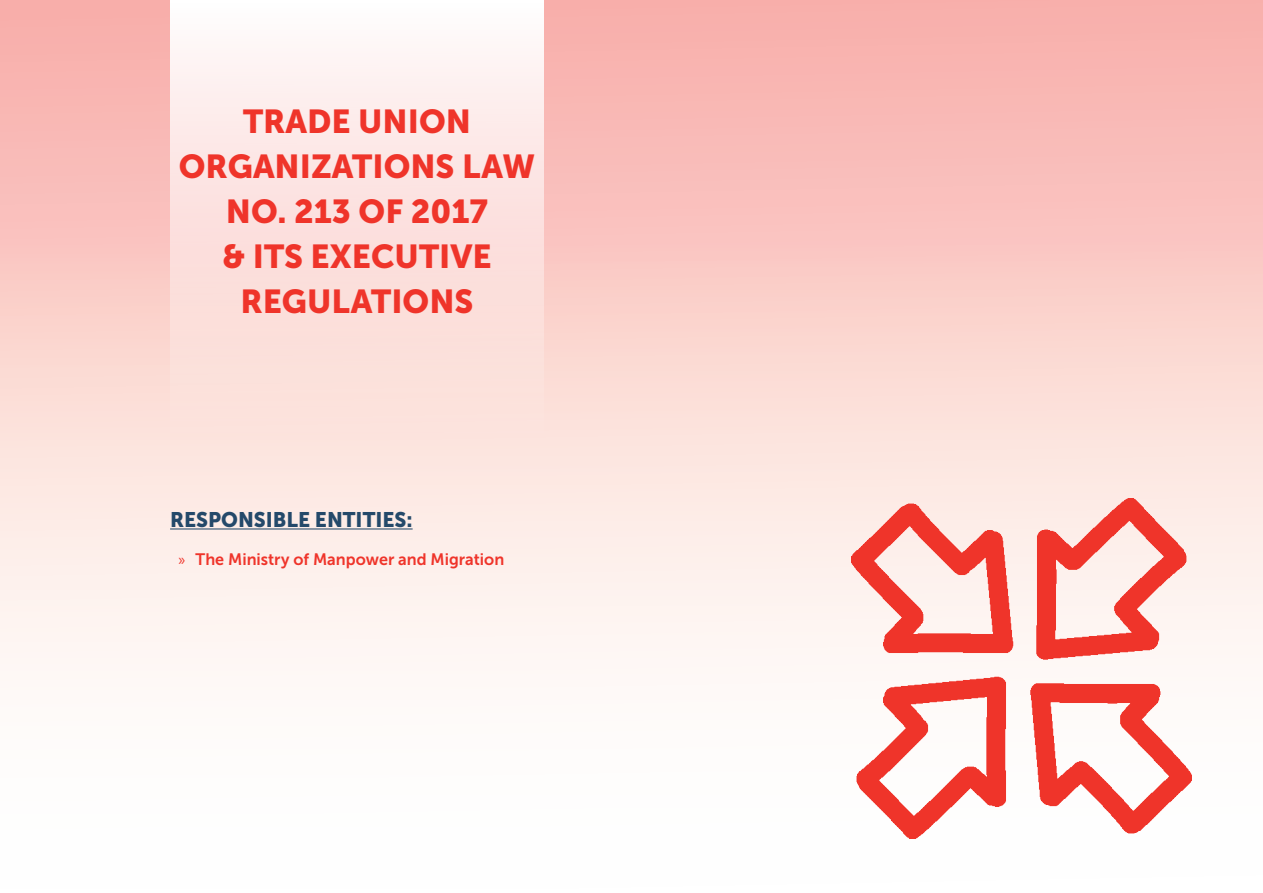
<style>
.page{position:relative;width:1263px;height:893px;background:#fff}
.page>*{position:absolute;margin:0;border:0;box-sizing:border-box;transform-origin:0 0}
.t1{font:33px/45px "Museo Sans 900";color:#ef342a;text-align:center}
.t2{font:21px "Museo Sans 900";color:#24496a}
.t3{font:16.5px "Museo Sans 700";color:#ef342a}
.s1{font-family:"Myriad Pro"}
</style>
<div class="page">
<div style="left:0;top:0;width:1263px;height:889px;background:linear-gradient(to bottom,#f8b0ab,#fff)"></div>
<img style="left:852px;top:499px;width:340px;height:340px">
<div style="left:170px;top:0;width:374px;height:451px;background:linear-gradient(to bottom,#fef4f5,#fbdad3)"></div>
<hr style="left:170px;top:528px;width:243px;height:1px;background:#24496a">
<p class="t1" style="left:179px;top:99px;width:358px">TRADE UNION<br>ORGANIZATIONS LAW<br>NO. 213 OF 2017<br>&amp; ITS EXECUTIVE<br>REGULATIONS</p>
<p class="t2" style="left:170px;top:508px;width:244px">RESPONSIBLE ENTITIES:</p>
<p class="t3" style="left:179px;top:550px;width:327px"><span class="s1">»</span> The Ministry of Manpower and Migration</p>
</div>
